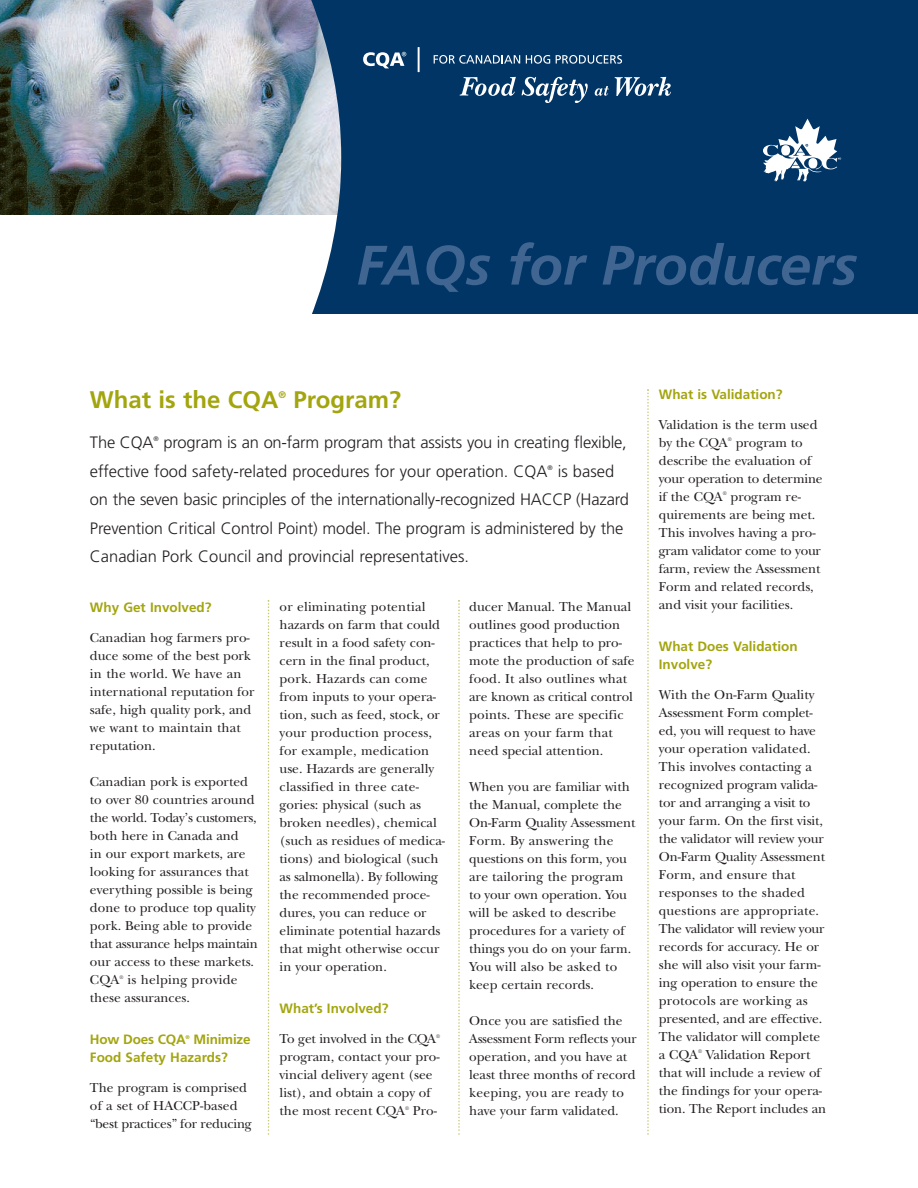
<style>
.page{position:relative;width:918px;height:1188px;background:#fff}
.page>*{position:absolute;margin:0;border:0;box-sizing:border-box;transform-origin:0 0}
.t1{font:italic 700 55.5px "Frutiger";color:#406591}
.t2{font:700 24px "Frutiger";color:#a3a50e}
.t3{font:300 16.5px/28.5px "Frutiger";letter-spacing:-.005em;color:#231f20}
.t4{font:13.5px/18px "New Baskerville";color:#231f20}
.t5{font:700 13.5px/18px "Frutiger";color:#a3a50e}
.t6{font:700 9.6px "Frutiger";color:#a3a50e}
.t7{font:300 6.6px "Frutiger";color:#231f20}
.t8{font:5.4px "New Baskerville";color:#231f20}
.t9{font:700 5.4px "Frutiger";color:#a3a50e}
</style>
<div class="page">
<img style="left:0;top:0;width:299px;height:214px">
<div style="left:299px;top:0;width:619px;height:314px;background:#003566"></div>
<svg style="left:268px;top:600px;width:1px;height:535px"></svg>
<svg style="left:458px;top:600px;width:2px;height:535px"></svg>
<svg style="left:647px;top:389px;width:2px;height:746px"></svg>
<svg style="left:763px;top:119px;width:78px;height:63px"></svg>
<div style="left:781px;top:145px;width:9px;height:11px;background:#fff;border-radius:50%"></div>
<svg style="left:363px;top:52px;width:43px;height:16px"></svg>
<svg style="left:434px;top:55px;width:86px;height:9px"></svg>
<svg style="left:526px;top:55px;width:24px;height:9px"></svg>
<svg style="left:556px;top:55px;width:66px;height:9px"></svg>
<svg style="left:418px;top:47px;width:2px;height:25px"></svg>
<svg style="left:460px;top:77px;width:56px;height:19px"></svg>
<svg style="left:522px;top:77px;width:66px;height:26px"></svg>
<svg style="left:595px;top:86px;width:14px;height:10px"></svg>
<svg style="left:615px;top:77px;width:56px;height:19px"></svg>
<h1 class="t1" style="left:356px;top:243px;width:503px">FAQs for Producers</h1>
<h2 class="t2" style="left:90px;top:390px;width:190px">What is the CQA</h2>
<p class="t6" style="left:279px;top:390px;width:9px">®</p>
<h2 class="t2" style="left:294px;top:390px;width:109px">Program?</h2>
<p class="t3" style="left:90px;top:430px;width:65px">The CQA</p>
<p class="t7" style="left:153px;top:436px;width:7px">®</p>
<p class="t3" style="left:90px;top:430px;width:538px;text-indent:73px">program is an on-farm program that assists you in creating flexible, effective food safety-related procedures for your operation. CQA</p>
<p class="t3" style="left:90px;top:458px;width:540px;text-indent:468px">is based on the seven basic principles of the internationally-recognized HACCP (Hazard Prevention Critical Control Point) model. The program is administered by the Canadian Pork Council and provincial representatives.</p>
<p class="t7" style="left:547px;top:465px;width:7px">®</p>
<p class="t5" style="left:90px;top:600px;width:123px">Why Get Involved?</p>
<p class="t4" style="left:90px;top:631px;width:166px">Canadian hog farmers pro&shy;duce some of the best pork in the world. We have an international reputation for safe, high quality pork, and we want to maintain that reputation.</p>
<p class="t4" style="left:90px;top:775px;width:169px">Canadian pork is exported to over 80 countries around the world. Today’s customers, both here in Canada and<br>in our export markets, are looking for assurances that everything possible is being done to produce top quality pork. Being able to provide that assurance helps maintain our access to these markets.<br>CQA</p>
<p class="t8" style="left:120px;top:975px;width:5px">®</p>
<p class="t4" style="left:90px;top:973px;width:149px;text-indent:38px">is helping provide these assurances.</p>
<p class="t5" style="left:90px;top:1032px;width:97px">How Does CQA</p>
<p class="t9" style="left:186px;top:1034px;width:6px">®</p>
<p class="t5" style="left:90px;top:1032px;width:162px;text-indent:104px">Minimize<br>Food Safety Hazards?</p>
<p class="t4" style="left:90px;top:1081px;width:163px">The program is comprised of a set of HACCP-based “best practices” for reducing</p>
<p class="t4" style="left:280px;top:600px;width:167px">or eliminating potential hazards on farm that could result in a food safety con&shy;cern in the final product, pork. Hazards can come from inputs to your opera&shy;tion, such as feed, stock, or your production process, for example, medication use. Hazards are generally classified in three cate&shy;gories: physical (such as broken needles), chemical (such as residues of medica&shy;tions) and biological (such as salmonella). By following the recommended proce&shy;dures, you can reduce or eliminate potential hazards that might otherwise occur in your operation.</p>
<p class="t5" style="left:280px;top:1001px;width:110px">What’s Involved?</p>
<p class="t4" style="left:280px;top:1032px;width:158px">To get involved in the CQA</p>
<p class="t8" style="left:436px;top:1034px;width:5px">®</p>
<p class="t4" style="left:280px;top:1050px;width:161px">program, contact your pro&shy;vincial delivery agent (see list), and obtain a copy of the most recent CQA</p>
<p class="t8" style="left:405px;top:1106px;width:5px">®</p>
<p class="t4" style="left:413px;top:1104px;width:26px">Pro-</p>
<p class="t4" style="left:469px;top:600px;width:167px">ducer Manual. The Manual outlines good production practices that help to pro&shy;mote the production of safe food. It also outlines what are known as critical control points. These are specific areas on your farm that need special attention.</p>
<p class="t4" style="left:469px;top:780px;width:168px">When you are familiar with the Manual, complete the<br>On-Farm Quality Assessment<br>Form. By answering the questions on this form, you are tailoring the program to your own operation. You will be asked to describe procedures for a variety of things you do on your farm.<br>You will also be asked to keep certain records.</p>
<p class="t4" style="left:469px;top:1014px;width:169px">Once you are satisfied the<br>Assessment Form reflects your operation, and you have at least three months of record keeping, you are ready to have your farm validated.</p>
<p class="t5" style="left:659px;top:386px;width:125px">What is Validation?</p>
<p class="t4" style="left:659px;top:417px;width:160px">Validation is the term used by the CQA</p>
<p class="t8" style="left:728px;top:438px;width:5px">®</p>
<p class="t4" style="left:659px;top:435px;width:165px;text-indent:77px">program to describe the evaluation of your operation to determine if the CQA</p>
<p class="t8" style="left:723px;top:492px;width:5px">®</p>
<p class="t4" style="left:659px;top:489px;width:164px;text-indent:72px">program re&shy;quirements are being met.<br>This involves having a pro&shy;gram validator come to your farm, review the Assessment<br>Form and related records, and visit your facilities.</p>
<p class="t5" style="left:659px;top:638px;width:140px">What Does Validation<br>Involve?</p>
<p class="t4" style="left:659px;top:687px;width:168px">With the On-Farm Quality<br>Assessment Form complet&shy;ed, you will request to have your operation validated.<br>This involves contacting a recognized program valida&shy;tor and arranging a visit to your farm. On the first visit, the validator will review your<br>On-Farm Quality Assessment<br>Form, and ensure that responses to the shaded questions are appropriate.<br>The validator will review your records for accuracy. He or she will also visit your farm&shy;ing operation to ensure the protocols are working as presented, and are effective.<br>The validator will complete a CQA</p>
<p class="t8" style="left:698px;top:1050px;width:5px">®</p>
<p class="t4" style="left:659px;top:1047px;width:169px;text-indent:47px">Validation Report that will include a review of the findings for your opera&shy;tion. The Report includes an</p>
</div>
